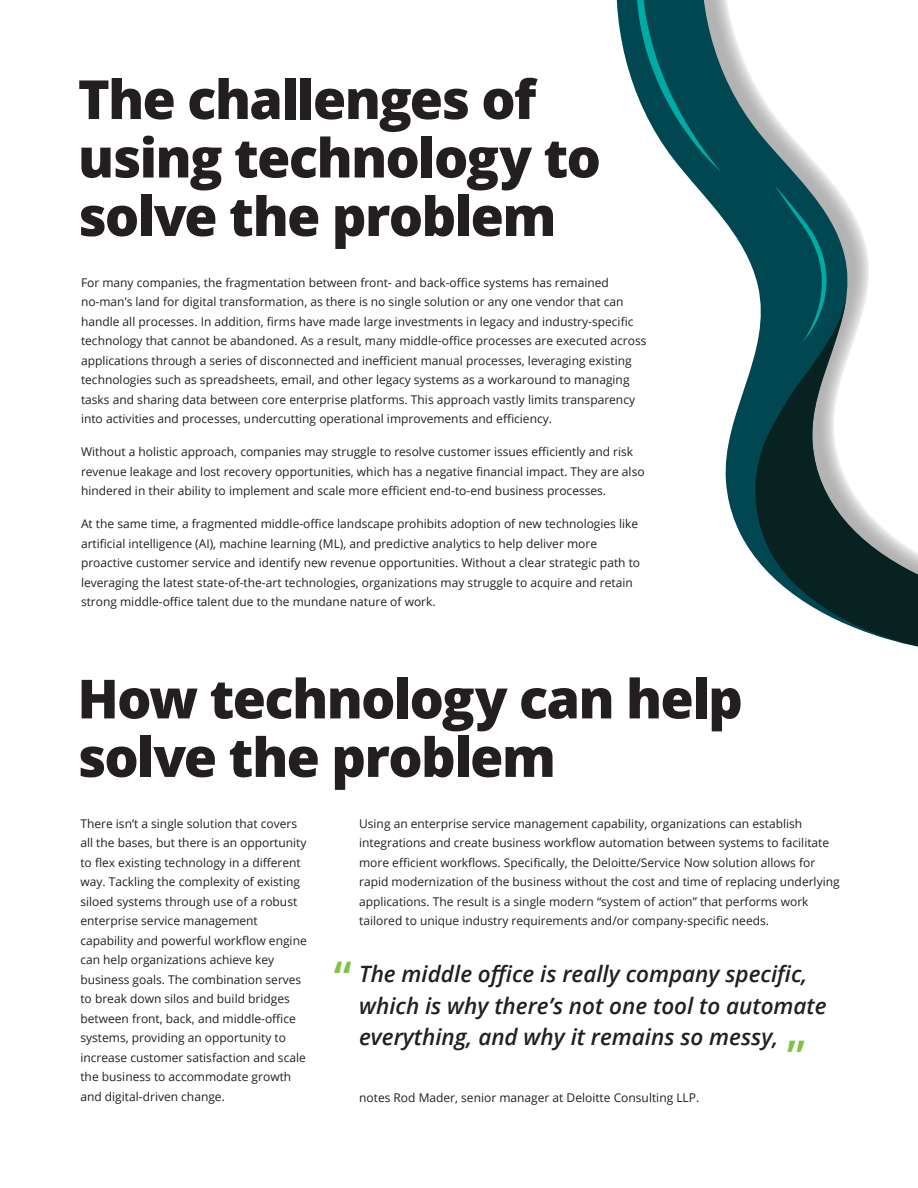
<style>
.page{position:relative;width:918px;height:1188px;background:#fff}
.page>*{position:absolute;margin:0;border:0;box-sizing:border-box;transform-origin:0 0}
.t1{font:800 54px/58.5px "Open Sans";letter-spacing:-.03em;color:#231f20}
.t2{font:600 45px "Open Sans";color:#80c342}
.t3{font:italic 600 22.5px/31.5px "Open Sans";color:#231f20}
.t4{font:12px/19.5px "Open Sans";color:#231f20}
</style>
<div class="page">
<svg style="left:616px;top:0;width:253px;height:542px"></svg>
<svg style="left:745px;top:298px;width:173px;height:349px"></svg>
<svg style="left:775px;top:186px;width:52px;height:156px;background:#06525a"></svg>
<svg style="left:636px;top:0;width:85px;height:172px;background:#25686f"></svg>
<h1 class="t1" style="left:78px;top:67px;width:525px">The challenges of using technology to solve the problem</h1>
<p class="t4" style="left:81px;top:272px;width:567px">For many companies, the fragmentation between front- and back-office systems has remained no-man’s land for digital transformation, as there is no single solution or any one vendor that can handle all processes. In addition, firms have made large investments in legacy and industry-specific technology that cannot be abandoned. As a result, many middle-office processes are executed across applications through a series of disconnected and inefficient manual processes, leveraging existing technologies such as spreadsheets, email, and other legacy systems as a workaround to managing tasks and sharing data between core enterprise platforms. This approach vastly limits transparency into activities and processes, undercutting operational improvements and efficiency.</p>
<p class="t4" style="left:81px;top:442px;width:565px">Without a holistic approach, companies may struggle to resolve customer issues efficiently and risk revenue leakage and lost recovery opportunities, which has a negative financial impact. They are also hindered in their ability to implement and scale more efficient end-to-end business processes.</p>
<p class="t4" style="left:81px;top:514px;width:561px">At the same time, a fragmented middle-office landscape prohibits adoption of new technologies like artificial intelligence (AI), machine learning (ML), and predictive analytics to help deliver more proactive customer service and identify new revenue opportunities. Without a clear strategic path to leveraging the latest state-of-the-art technologies, organizations may struggle to acquire and retain strong middle-office talent due to the mundane nature of work.</p>
<h1 class="t1" style="left:77px;top:667px;width:667px">How technology can help solve the problem</h1>
<p class="t4" style="left:80px;top:813px;width:228px">There isn’t a single solution that covers all the bases, but there is an opportunity to flex existing technology in a different way. Tackling the complexity of existing siloed systems through use of a robust enterprise service management capability and powerful workflow engine can help organizations achieve key business goals. The combination serves to break down silos and build bridges between front, back, and middle-office systems, providing an opportunity to increase customer satisfaction and scale the business to accommodate growth and digital-driven change.</p>
<p class="t4" style="left:359px;top:813px;width:482px">Using an enterprise service management capability, organizations can establish integrations and create business workflow automation between systems to facilitate more efficient workflows. Specifically, the Deloitte/Service Now solution allows for rapid modernization of the business without the cost and time of replacing underlying applications. The result is a single modern “system of action” that performs work tailored to unique industry requirements and/or company-specific needs.</p>
<h2 class="t2" style="left:334px;top:946px;width:19px">“</h2>
<h3 class="t3" style="left:359px;top:958px;width:469px">The middle office is really company specific, which is why there’s not one tool to automate everything, and why it remains so messy,</h3>
<h2 class="t2" style="left:787px;top:1025px;width:19px">”</h2>
<p class="t4" style="left:359px;top:1088px;width:342px">notes Rod Mader, senior manager at Deloitte Consulting LLP.</p>
</div>
